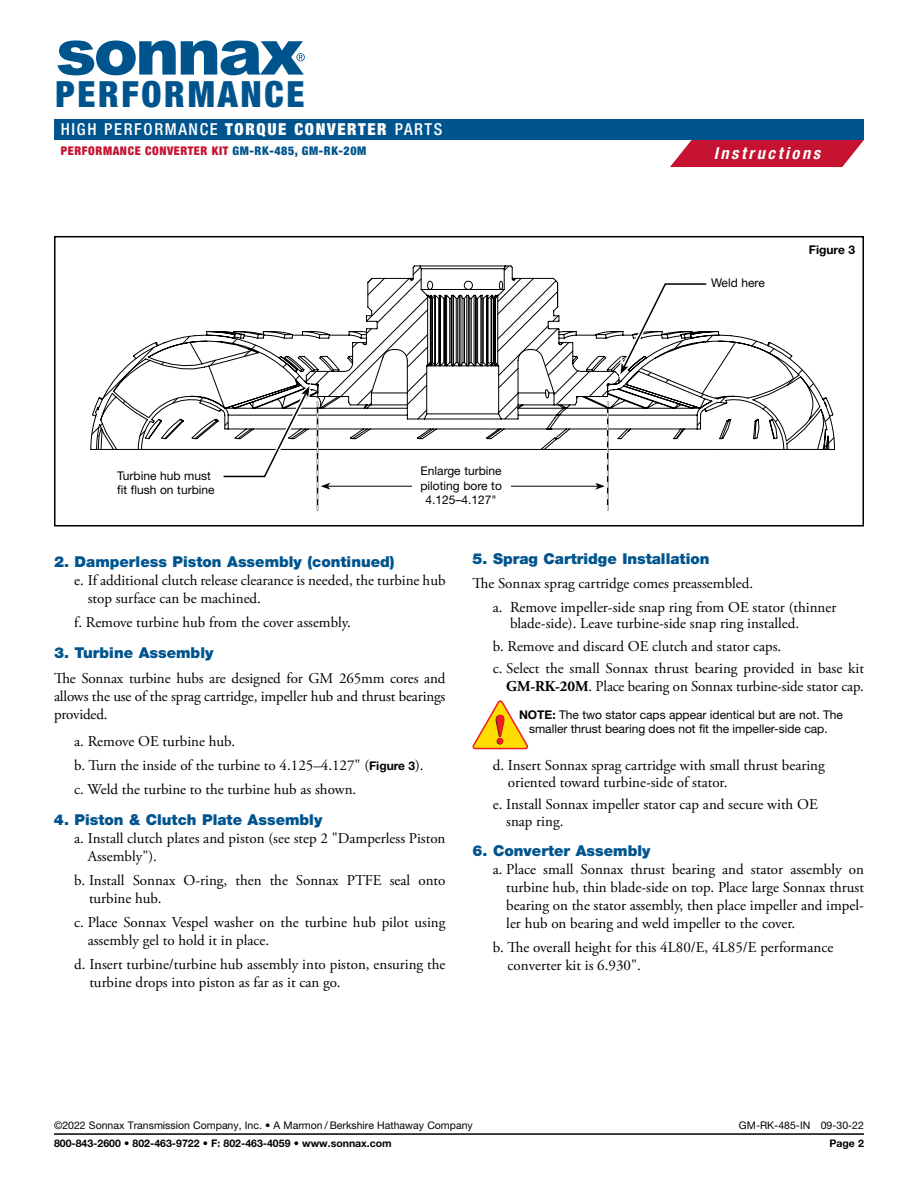
<style>
.page{position:relative;width:918px;height:1188px;background:#fff}
.page>*{position:absolute;margin:0;border:0;box-sizing:border-box;transform-origin:0 0}
.t1{font:900 condensed 36.15px "Helvetica Neue LT Std";letter-spacing:.075em;color:#00548e}
.t2{font:500 condensed 16.5px "Helvetica Neue LT Std";letter-spacing:.1em;color:#fff}
.t3{font:italic 700 condensed 16.5px "Helvetica Neue LT Std";letter-spacing:.155em;color:#fff}
.t4{font:15px/18px "Adobe Garamond Pro";color:#000}
.t5{font:900 15px "Helvetica Neue LT Std";color:#00548e}
.t6{font:12px/14.4px "Helvetica Neue LT Std";color:#000;text-align:center}
.t7{font:900 condensed 12px "Helvetica Neue LT Std";letter-spacing:.05em;color:#c41230}
.t8{font:700 12px "Helvetica Neue LT Std";color:#000}
.t9{font:10.5px "Helvetica Neue LT Std";color:#000}
.t10{font:700 10.5px "Helvetica Neue LT Std";color:#000}
.s1{color:#00548e}
.s2{font-weight:900}
.s3{font-family:"Helvetica Neue LT Std";font-weight:700;font-size:12px}
.s4{font-weight:700}
</style>
<div class="page">
<svg style="left:90px;top:265px;width:745px;height:186px"></svg>
<div style="left:54px;top:236px;width:810px;height:290px;border:2px solid #000"></div>
<div style="left:802px;top:239px;width:60px;height:22px;background:#fff"></div>
<svg style="left:618px;top:279px;width:93px;height:98px"></svg>
<svg style="left:219px;top:383px;width:92px;height:95px"></svg>
<hr style="left:328px;top:486px;width:270px;height:1px;background:#000">
<svg style="left:317px;top:401px;width:13px;height:110px"></svg>
<svg style="left:595px;top:401px;width:13px;height:110px"></svg>
<div style="left:412px;top:461px;width:99px;height:48px;background:#fff"></div>
<svg style="left:473px;top:700px;width:55px;height:49px"></svg>
<hr style="left:54px;top:1133px;width:810px;height:2px;background:#000">
<svg style="left:670px;top:140px;width:194px;height:27px;background:#ca2c47"></svg>
<div style="left:54px;top:119px;width:810px;height:21px;background:#00548e"></div>
<svg style="left:58px;top:40px;width:247px;height:35px"></svg>
<h1 class="t1" style="left:56px;top:72px;width:250px">PERFORMANCE</h1>
<p class="t7" style="left:61px;top:144px;width:307px">PERFORMANCE CONVERTER KIT <span class="s1">GM-RK-485, GM-RK-20M</span></p>
<p class="t2" style="left:61px;top:120px;width:383px">HIGH PERFORMANCE <span class="s2">TORQUE CONVERTER</span> PARTS</p>
<p class="t6" style="left:117px;top:468px;width:99px;text-align:left">Turbine hub must fit flush on turbine</p>
<p class="t6" style="left:420px;top:463px;width:83px">Enlarge turbine piloting bore to<br>4.125–4.127"</p>
<p class="t3" style="left:714px;top:143px;width:108px">Instructions</p>
<p class="t6" style="left:711px;top:276px;width:55px">Weld here</p>
<p class="t8" style="left:809px;top:242px;width:48px">Figure 3</p>
<p class="t5" style="left:54px;top:553px;width:342px">2. Damperless Piston Assembly (continued)</p>
<p class="t4" style="left:88px;top:572px;width:359px;text-indent:-13px">e. If additional clutch release clearance is needed, the turbine hub stop surface can be machined.</p>
<p class="t4" style="left:74px;top:614px;width:278px">f. Remove turbine hub from the cover assembly.</p>
<p class="t5" style="left:54px;top:644px;width:161px">3. Turbine Assembly</p>
<p class="t4" style="left:54px;top:670px;width:393px;text-align:justify">The Sonnax turbine hubs are designed for GM 265mm cores and allows the use of the sprag cartridge, impeller hub and thrust bearings provided.</p>
<p class="t4" style="left:74px;top:730px;width:351px;line-height:24px">a. Remove OE turbine hub.<br>b. Turn the inside of the turbine to 4.125–4.127" (<span class="s3">Figure 3</span>). c. Weld the turbine to the turbine hub as shown.</p>
<p class="t5" style="left:54px;top:810px;width:270px">4. Piston &amp; Clutch Plate Assembly</p>
<p class="t4" style="left:88px;top:829px;width:359px;text-indent:-14px">a. Install clutch plates and piston (see step 2 "Damperless Piston<br>Assembly").</p>
<p class="t4" style="left:89px;top:871px;width:358px;text-indent:-15px">b. Install Sonnax O-ring, then the Sonnax PTFE seal onto turbine hub.</p>
<p class="t4" style="left:88px;top:913px;width:359px;text-indent:-13px">c. Place Sonnax Vespel washer on the turbine hub pilot using assembly gel to hold it in place.</p>
<p class="t4" style="left:89px;top:955px;width:358px;text-indent:-15px">d. Insert turbine/turbine hub assembly into piston, ensuring the turbine drops into piston as far as it can go.</p>
<p class="t5" style="left:472px;top:549px;width:239px">5. Sprag Cartridge Installation</p>
<p class="t4" style="left:493px;top:573px;width:345px;line-height:23.2px;text-indent:-20px">The Sonnax sprag cartridge comes preassembled.<br>a. Remove impeller-side snap ring from OE stator (thinner</p>
<p class="t4" style="left:493px;top:613px;width:373px;line-height:22.5px;text-indent:17px">blade-side). Leave turbine-side snap ring installed.<br>b. Remove and discard OE clutch and stator caps.<br>c. Select the small Sonnax thrust bearing provided in base kit</p>
<p class="t4" style="left:506px;top:678px;width:359px"><span class="s4">GM-RK-20M</span>. Place bearing on Sonnax turbine-side stator cap.</p>
<p class="t6" style="left:519px;top:707px;width:326px"><span class="s4">NOTE:</span> The two stator caps appear identical but are not. The smaller thrust bearing does not fit the impeller-side cap.</p>
<p class="t4" style="left:508px;top:758px;width:318px;line-height:16.5px;text-indent:-15px">d. Insert Sonnax sprag cartridge with small thrust bearing oriented toward turbine-side of stator.</p>
<p class="t4" style="left:506px;top:797px;width:313px;line-height:16.5px;text-indent:-13px">e. Install Sonnax impeller stator cap and secure with OE snap ring.</p>
<p class="t5" style="left:472px;top:842px;width:179px">6. Converter Assembly</p>
<p class="t4" style="left:506px;top:861px;width:359px;text-align:justify;text-indent:-14px">a. Place small Sonnax thrust bearing and stator assembly on turbine hub, thin blade-side on top. Place large Sonnax thrust bearing on the stator assembly, then place impeller and impel&shy;ler hub on bearing and weld impeller to the cover.</p>
<p class="t4" style="left:508px;top:939px;width:327px;text-indent:-15px">b. The overall height for this 4L80/E, 4L85/E performance converter kit is 6.930".</p>
<p class="t9" style="left:54px;top:1119px;width:420px">©2022 Sonnax Transmission Company, Inc. • A Marmon / Berkshire Hathaway Company</p>
<p class="t9" style="left:739px;top:1119px;width:127px">GM-RK-485-IN 09-30-22</p>
<p class="t10" style="left:54px;top:1137px;width:339px">800-843-2600 • 802-463-9722 • F: 802-463-4059 • www.sonnax.com</p>
<p class="t10" style="left:829px;top:1137px;width:36px">Page 2</p>
</div>
